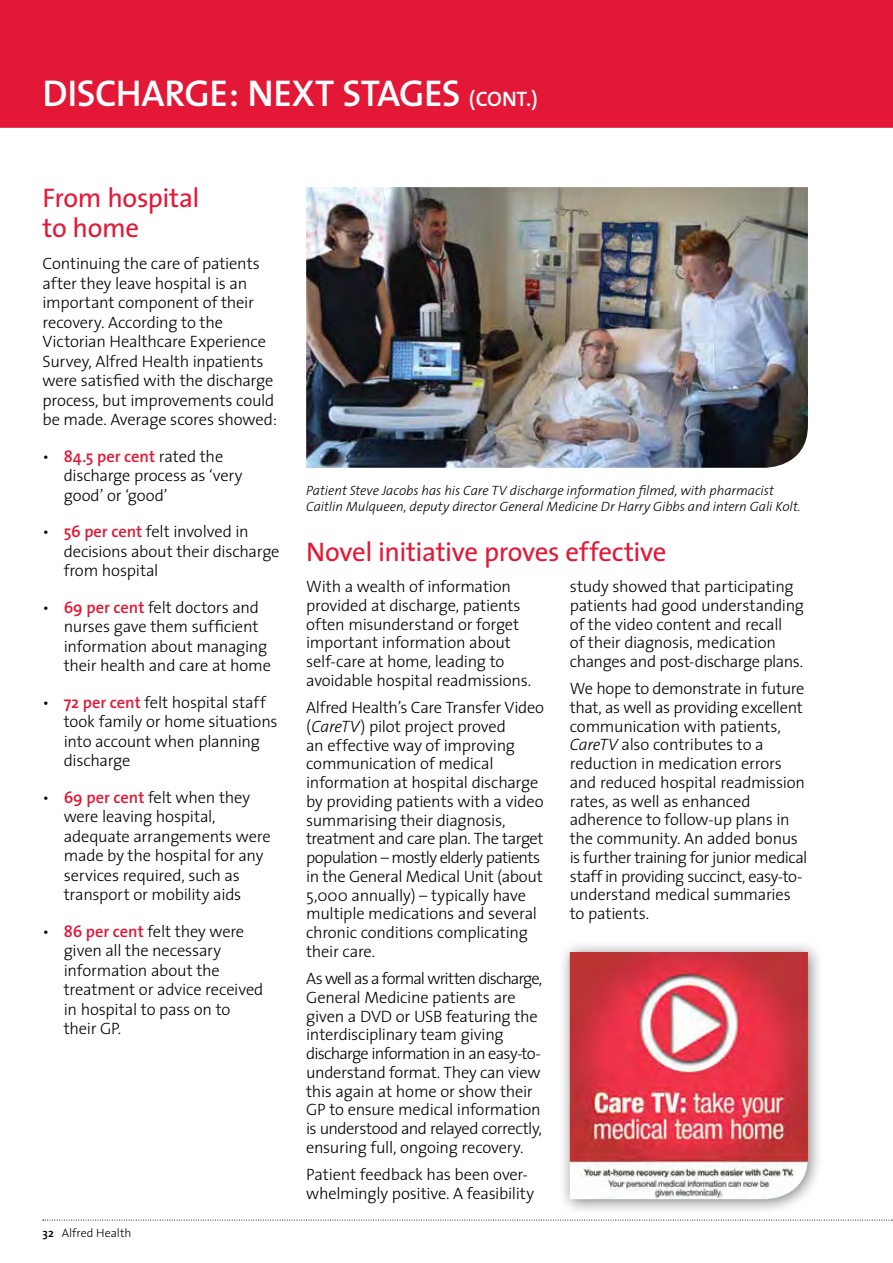
<style>
.page{position:relative;width:893px;height:1263px;background:#fff}
.page>*{position:absolute;margin:0;border:0;box-sizing:border-box;transform-origin:0 0}
.t1{font:37.5px "The Sans Semi Bold Caps";letter-spacing:-.01em;color:#fff}
.t2{font:27px/30px "The Sans";letter-spacing:-.015em;color:#e31837}
.t3{font:300 16.5px/18.8px "The Sans";letter-spacing:-.015em;color:#000}
.t4{font:italic 300 13.5px/16.5px "The Sans";letter-spacing:-.005em;color:#000}
.t5{font:300 12px "The Sans";letter-spacing:.01em;color:#000}
.s1{font-size:21px}
.s2{font-weight:600;color:#e31837}
.s3{font-weight:600}
.s4{font-style:italic}
</style>
<div class="page">
<div style="left:0;top:0;width:893px;height:128px;background:#e31837"></div>
<svg style="left:43px;top:1220px;width:850px;height:1px"></svg>
<div style="left:558px;top:940px;width:266px;height:276px;background:#000;opacity:.5"></div>
<img style="left:570px;top:952px;width:238px;height:247px">
<img style="left:306px;top:187px;width:502px;height:281px">
<h1 class="t1" style="left:43px;top:62px;width:129px">DISCHARGE</h1>
<h1 class="t1" style="left:229px;top:62px;width:310px">: NEXT STAGES <span class="s1">(CONT.)</span></h1>
<h2 class="t2" style="left:43px;top:182px;width:159px">From hospital to home</h2>
<p class="t3" style="left:43px;top:253px;width:236px;line-height:19.5px">Continuing the care of patients after they leave hospital is an important component of their recovery. According to the<br>Victorian Healthcare Experience<br>Survey, Alfred Health inpatients were satisfied with the discharge process, but improvements could be made. Average scores showed:</p>
<p class="t3" style="left:64px;top:446px;width:180px;line-height:19.5px;text-indent:-21px">• <span class="s2">84.5 per cent</span> rated the discharge process as ‘very good’ or ‘good’</p>
<p class="t3" style="left:64px;top:521px;width:217px;line-height:19.5px;text-indent:-21px">• <span class="s2">56 per cent</span> felt involved in decisions about their discharge from hospital</p>
<p class="t3" style="left:64px;top:597px;width:209px;line-height:19.5px;text-indent:-21px">• <span class="s2">69 per cent</span> felt doctors and nurses gave them sufficient information about managing their health and care at home</p>
<p class="t3" style="left:64px;top:692px;width:215px;line-height:19.5px;text-indent:-21px">• <span class="s2">72 per cent</span> felt hospital staff took family or home situations into account when planning discharge</p>
<p class="t3" style="left:64px;top:787px;width:208px;line-height:19.5px;text-indent:-21px">• <span class="s2">69 per cent</span> felt when they were leaving hospital, adequate arrangements were made by the hospital for any services required, such as transport or mobility aids</p>
<p class="t3" style="left:64px;top:921px;width:201px;line-height:19.5px;text-indent:-21px">• <span class="s2">86 per cent</span> felt they were given all the necessary information about the treatment or advice received in hospital to pass on to their GP.</p>
<p class="t5" style="left:43px;top:1223px;width:91px"><span class="s3">32</span> Alfred Health</p>
<p class="t4" style="left:306px;top:481px;width:496px">Patient Steve Jacobs has his Care TV discharge information filmed, with pharmacist<br>Caitlin Mulqueen, deputy director General Medicine Dr Harry Gibbs and intern Gali Kolt.</p>
<h2 class="t2" style="left:306px;top:536px;width:362px">Novel initiative proves effective</h2>
<p class="t3" style="left:306px;top:577px;width:227px">With a wealth of information provided at discharge, patients often misunderstand or forget important information about self-care at home, leading to avoidable hospital readmissions.</p>
<p class="t3" style="left:306px;top:698px;width:239px">Alfred Health’s Care Transfer Video (<span class="s4">CareTV</span>) pilot project proved<br>an effective way of improving communication of medical information at hospital discharge by providing patients with a video summarising their diagnosis, treatment and care plan. The target population – mostly elderly patients in the General Medical Unit (about<br>5,000 annually) – typically have multiple medications and several chronic conditions complicating their care.</p>
<p class="t3" style="left:306px;top:969px;width:238px">As well as a formal written discharge, General Medicine patients are given a DVD or USB featuring the interdisciplinary team giving discharge information in an easy-to&shy;understand format. They can view this again at home or show their GP to ensure medical information is understood and relayed correctly, ensuring full, ongoing recovery.</p>
<p class="t3" style="left:306px;top:1164px;width:229px">Patient feedback has been over&shy;whelmingly positive. A feasibility</p>
<p class="t3" style="left:570px;top:576px;width:236px">study showed that participating patients had good understanding of the video content and recall<br>of their diagnosis, medication changes and post-discharge plans.</p>
<p class="t3" style="left:570px;top:679px;width:239px">We hope to demonstrate in future that, as well as providing excellent communication with patients,<br><span class="s4">CareTV</span> also contributes to a reduction in medication errors and reduced hospital readmission rates, as well as enhanced adherence to follow-up plans in the community. An added bonus is further training for junior medical staff in providing succinct, easy-to&shy;understand medical summaries to patients.</p>
</div>
